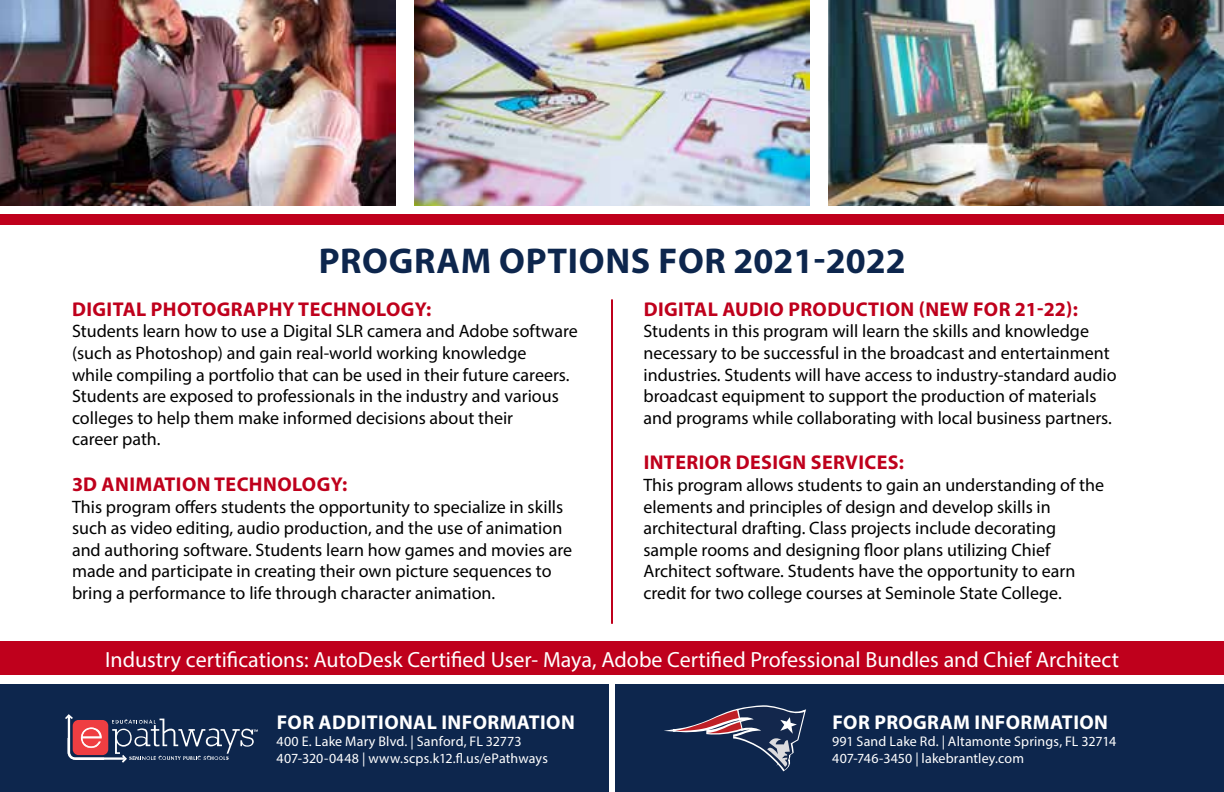
<style>
.page{position:relative;width:1224px;height:792px;background:#fff}
.page>*{position:absolute;margin:0;border:0;box-sizing:border-box;transform-origin:0 0}
.t1{font:700 36px "Myriad Pro";letter-spacing:.02em;color:#0d264d}
.Certified{font:22px "Myriad Pro";color:#fff}
.t2{font:700 20px "Myriad Pro";letter-spacing:.02em;color:#bf001c}
.Info{font:700 20px "Myriad Pro";letter-spacing:.02em;color:#fff}
.Paragraph{font:18px/21.6px "Myriad Pro";color:#000}
.Info_detail{font:14px "Myriad Pro";letter-spacing:.01em;color:#fff}
</style>
<div class="page">
<div style="left:0;top:685px;width:609px;height:107px;background:#0d264d"></div>
<div style="left:615px;top:685px;width:609px;height:107px;background:#0d264d"></div>
<img style="left:0;top:0;width:396px;height:206px">
<img style="left:414px;top:0;width:396px;height:206px">
<img style="left:828px;top:0;width:396px;height:206px">
<hr style="left:611px;top:299px;width:2px;height:325px;background:#bf001c">
<div style="left:0;top:215px;width:1224px;height:10px;background:#bf001c"></div>
<div style="left:0;top:641px;width:1224px;height:34px;background:#bf001c"></div>
<svg style="left:65px;top:714px;width:193px;height:49px"></svg>
<svg style="left:664px;top:706px;width:142px;height:65px"></svg>
<h1 class="t1" style="left:319px;top:237px;width:589px">PROGRAM OPTIONS FOR 2021-2022</h1>
<h2 class="t2" style="left:72px;top:296px;width:361px">DIGITAL PHOTOGRAPHY TECHNOLOGY:</h2>
<p class="Paragraph" style="left:72px;top:320px;width:507px">Students learn how to use a Digital SLR camera and Adobe software (such as Photoshop) and gain real-world working knowledge<br>while compiling a portfolio that can be used in their future careers.<br>Students are exposed to professionals in the industry and various colleges to help them make informed decisions about their<br>career path.</p>
<h2 class="t2" style="left:72px;top:471px;width:277px">3D ANIMATION TECHNOLOGY:</h2>
<p class="Paragraph" style="left:72px;top:495px;width:502px">This program offers students the opportunity to specialize in skills such as video editing, audio production, and the use of animation and authoring software. Students learn how games and movies are made and participate in creating their own picture sequences to bring a performance to life through character animation.</p>
<h2 class="t2" style="left:644px;top:296px;width:436px">DIGITAL AUDIO PRODUCTION (NEW FOR 21-22):</h2>
<p class="Paragraph" style="left:644px;top:320px;width:447px">Students in this program will learn the skills and knowledge</p>
<p class="Paragraph" style="left:644px;top:342px;width:475px">necessary to be successful in the broadcast and entertainment industries. Students will have access to industry-standard audio broadcast equipment to support the production of materials and programs while collaborating with local business partners.</p>
<h2 class="t2" style="left:644px;top:450px;width:262px">INTERIOR DESIGN SERVICES:</h2>
<p class="Paragraph" style="left:644px;top:474px;width:462px">This program allows students to gain an understanding of the</p>
<p class="Paragraph" style="left:644px;top:495px;width:409px">elements and principles of design and develop skills in</p>
<p class="Paragraph" style="left:644px;top:517px;width:414px">architectural drafting. Class projects include decorating</p>
<p class="Paragraph" style="left:644px;top:539px;width:408px">sample rooms and designing floor plans utilizing Chief</p>
<p class="Paragraph" style="left:644px;top:560px;width:433px">Architect software. Students have the opportunity to earn</p>
<p class="Paragraph" style="left:644px;top:582px;width:420px">credit for two college courses at Seminole State College.</p>
<p class="Certified" style="left:105px;top:646px;width:1015px">Industry certifications: AutoDesk Certified User- Maya, Adobe Certified Professional Bundles and Chief Architect</p>
<p class="Info" style="left:277px;top:709px;width:300px">FOR ADDITIONAL INFORMATION</p>
<p class="Info_detail" style="left:276px;top:733px;width:247px">400 E. Lake Mary Blvd. | Sanford, FL 32773</p>
<p class="Info_detail" style="left:276px;top:749px;width:273px">407-320-0448 | www.scps.k12.fl.us/ePathways</p>
<h3 class="Info" style="left:832px;top:709px;width:277px">FOR PROGRAM INFORMATION</h3>
<p class="Info_detail" style="left:832px;top:733px;width:286px">991 Sand Lake Rd. | Altamonte Springs, FL 32714</p>
<p class="Info_detail" style="left:832px;top:749px;width:193px">407-746-3450 | lakebrantley.com</p>
</div>
